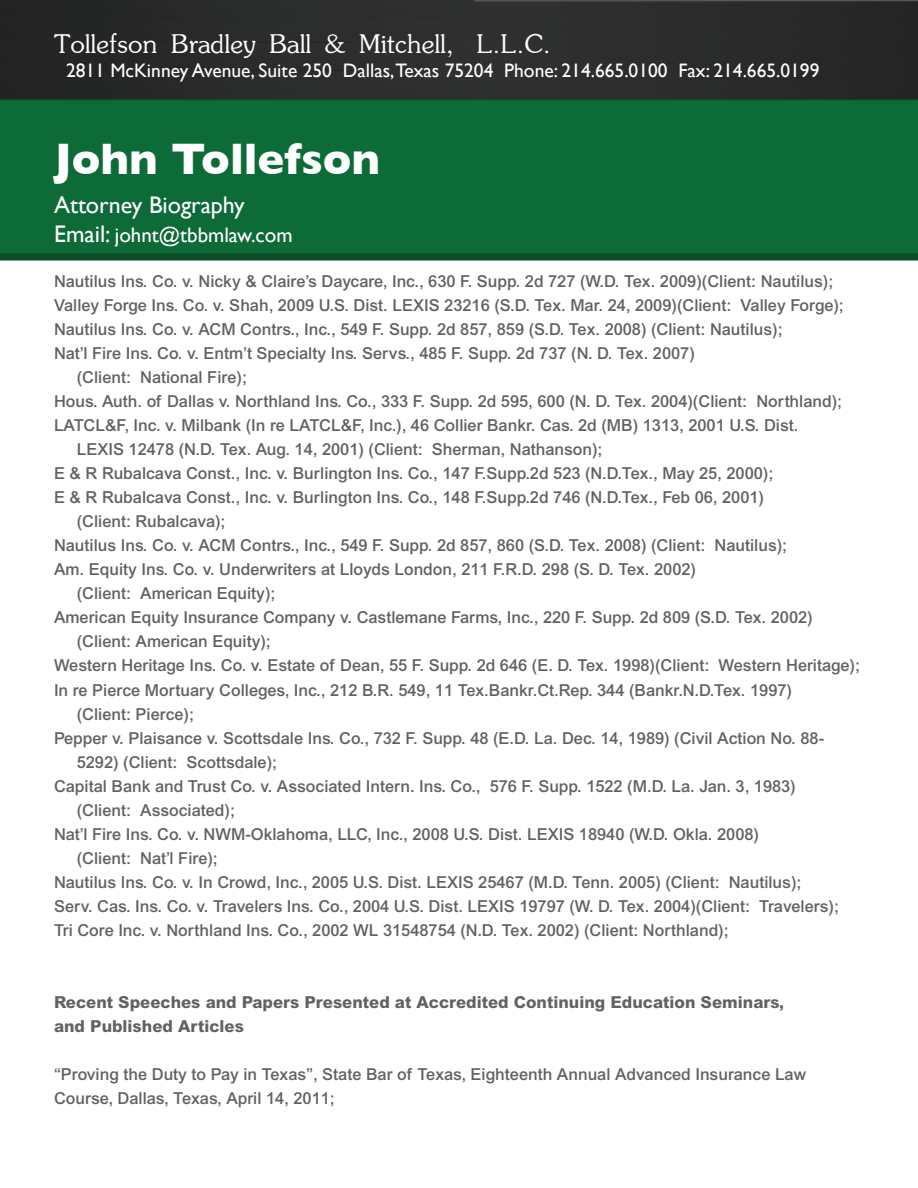
<style>
.page{position:relative;width:918px;height:1188px;background:#fff}
.page>*{position:absolute;margin:0;border:0;box-sizing:border-box;transform-origin:0 0}
.t1{font:700 45px "Gill Sans";color:#fff}
.t2{font:300 30px "Souvenir";color:#fff}
.t3{font:24px "Gill Sans";color:#fff}
.t4{font:21px "Gill Sans";color:#fff}
.t5{font:19.5px "Gill Sans";color:#fff}
.t6{font:500 16.5px/24px "Arial MT Std";color:#616164}
.t7{font:800 16.5px/24px "Arial MT Std";color:#616164}
.s1{font-size:24px}
</style>
<div class="page">
<img style="left:0;top:0;width:918px;height:261px">
<h2 class="t2" style="left:54px;top:31px;width:499px">Tollefson Bradley Ball &amp; Mitchell, L.L.C.</h2>
<p class="t5" style="left:66px;top:59px;width:755px">2811 McKinney Avenue, Suite 250 Dallas,Texas 75204 Phone: 214.665.0100 Fax: 214.665.0199</p>
<h1 class="t1" style="left:54px;top:132px;width:328px">John Tollefson</h1>
<h3 class="t3" style="left:54px;top:191px;width:192px">Attorney Biography</h3>
<p class="t4" style="left:54px;top:223px;width:240px"><span class="s1">Email:</span> johnt@tbbmlaw.com</p>
<p class="t6" style="left:54px;top:269px;width:781px">Nautilus Ins. Co. v. Nicky &amp; Claire’s Daycare, Inc., 630 F. Supp. 2d 727 (W.D. Tex. 2009)(Client: Nautilus);</p>
<p class="t6" style="left:54px;top:293px;width:791px">Valley Forge Ins. Co. v. Shah, 2009 U.S. Dist. LEXIS 23216 (S.D. Tex. Mar. 24, 2009)(Client: Valley Forge);</p>
<p class="t6" style="left:54px;top:317px;width:730px">Nautilus Ins. Co. v. ACM Contrs., Inc., 549 F. Supp. 2d 857, 859 (S.D. Tex. 2008) (Client: Nautilus);</p>
<p class="t6" style="left:54px;top:341px;width:642px">Nat’l Fire Ins. Co. v. Entm’t Specialty Ins. Servs., 485 F. Supp. 2d 737 (N. D. Tex. 2007)</p>
<p class="t6" style="left:77px;top:365px;width:172px">(Client: National Fire);</p>
<p class="t6" style="left:54px;top:389px;width:790px">Hous. Auth. of Dallas v. Northland Ins. Co., 333 F. Supp. 2d 595, 600 (N. D. Tex. 2004)(Client: Northland);</p>
<p class="t6" style="left:54px;top:413px;width:746px">LATCL&amp;F, Inc. v. Milbank (In re LATCL&amp;F, Inc.), 46 Collier Bankr. Cas. 2d (MB) 1313, 2001 U.S. Dist.</p>
<p class="t6" style="left:77px;top:437px;width:527px">LEXIS 12478 (N.D. Tex. Aug. 14, 2001) (Client: Sherman, Nathanson);</p>
<p class="t6" style="left:54px;top:462px;width:721px">E &amp; R Rubalcava Const., Inc. v. Burlington Ins. Co., 147 F.Supp.2d 523 (N.D.Tex., May 25, 2000);</p>
<p class="t6" style="left:54px;top:486px;width:712px">E &amp; R Rubalcava Const., Inc. v. Burlington Ins. Co., 148 F.Supp.2d 746 (N.D.Tex., Feb 06, 2001)</p>
<p class="t6" style="left:77px;top:510px;width:150px">(Client: Rubalcava);</p>
<p class="t6" style="left:54px;top:534px;width:735px">Nautilus Ins. Co. v. ACM Contrs., Inc., 549 F. Supp. 2d 857, 860 (S.D. Tex. 2008) (Client: Nautilus);</p>
<p class="t6" style="left:54px;top:558px;width:644px">Am. Equity Ins. Co. v. Underwriters at Lloyds London, 211 F.R.D. 298 (S. D. Tex. 2002)</p>
<p class="t6" style="left:77px;top:582px;width:200px">(Client: American Equity);</p>
<p class="t6" style="left:54px;top:606px;width:760px">American Equity Insurance Company v. Castlemane Farms, Inc., 220 F. Supp. 2d 809 (S.D. Tex. 2002)</p>
<p class="t6" style="left:77px;top:630px;width:196px">(Client: American Equity);</p>
<p class="t6" style="left:54px;top:654px;width:808px">Western Heritage Ins. Co. v. Estate of Dean, 55 F. Supp. 2d 646 (E. D. Tex. 1998)(Client: Western Heritage);</p>
<p class="t6" style="left:54px;top:678px;width:740px">In re Pierce Mortuary Colleges, Inc., 212 B.R. 549, 11 Tex.Bankr.Ct.Rep. 344 (Bankr.N.D.Tex. 1997)</p>
<p class="t6" style="left:77px;top:702px;width:119px">(Client: Pierce);</p>
<p class="t6" style="left:54px;top:726px;width:772px">Pepper v. Plaisance v. Scottsdale Ins. Co., 732 F. Supp. 48 (E.D. La. Dec. 14, 1989) (Civil Action No. 88-</p>
<p class="t6" style="left:77px;top:750px;width:202px">5292) (Client: Scottsdale);</p>
<p class="t6" style="left:54px;top:774px;width:743px">Capital Bank and Trust Co. v. Associated Intern. Ins. Co., 576 F. Supp. 1522 (M.D. La. Jan. 3, 1983)</p>
<p class="t6" style="left:77px;top:798px;width:160px">(Client: Associated);</p>
<p class="t6" style="left:54px;top:822px;width:707px">Nat’l Fire Ins. Co. v. NWM-Oklahoma, LLC, Inc., 2008 U.S. Dist. LEXIS 18940 (W.D. Okla. 2008)</p>
<p class="t6" style="left:77px;top:846px;width:143px">(Client: Nat’l Fire);</p>
<p class="t6" style="left:54px;top:870px;width:749px">Nautilus Ins. Co. v. In Crowd, Inc., 2005 U.S. Dist. LEXIS 25467 (M.D. Tenn. 2005) (Client: Nautilus);</p>
<p class="t6" style="left:54px;top:894px;width:787px">Serv. Cas. Ins. Co. v. Travelers Ins. Co., 2004 U.S. Dist. LEXIS 19797 (W. D. Tex. 2004)(Client: Travelers);</p>
<p class="t6" style="left:54px;top:918px;width:676px">Tri Core Inc. v. Northland Ins. Co., 2002 WL 31548754 (N.D. Tex. 2002) (Client: Northland);</p>
<p class="t7" style="left:54px;top:989px;width:732px">Recent Speeches and Papers Presented at Accredited Continuing Education Seminars, and Published Articles</p>
<p class="t6" style="left:54px;top:1062px;width:754px">“Proving the Duty to Pay in Texas”, State Bar of Texas, Eighteenth Annual Advanced Insurance Law<br>Course, Dallas, Texas, April 14, 2011;</p>
</div>
